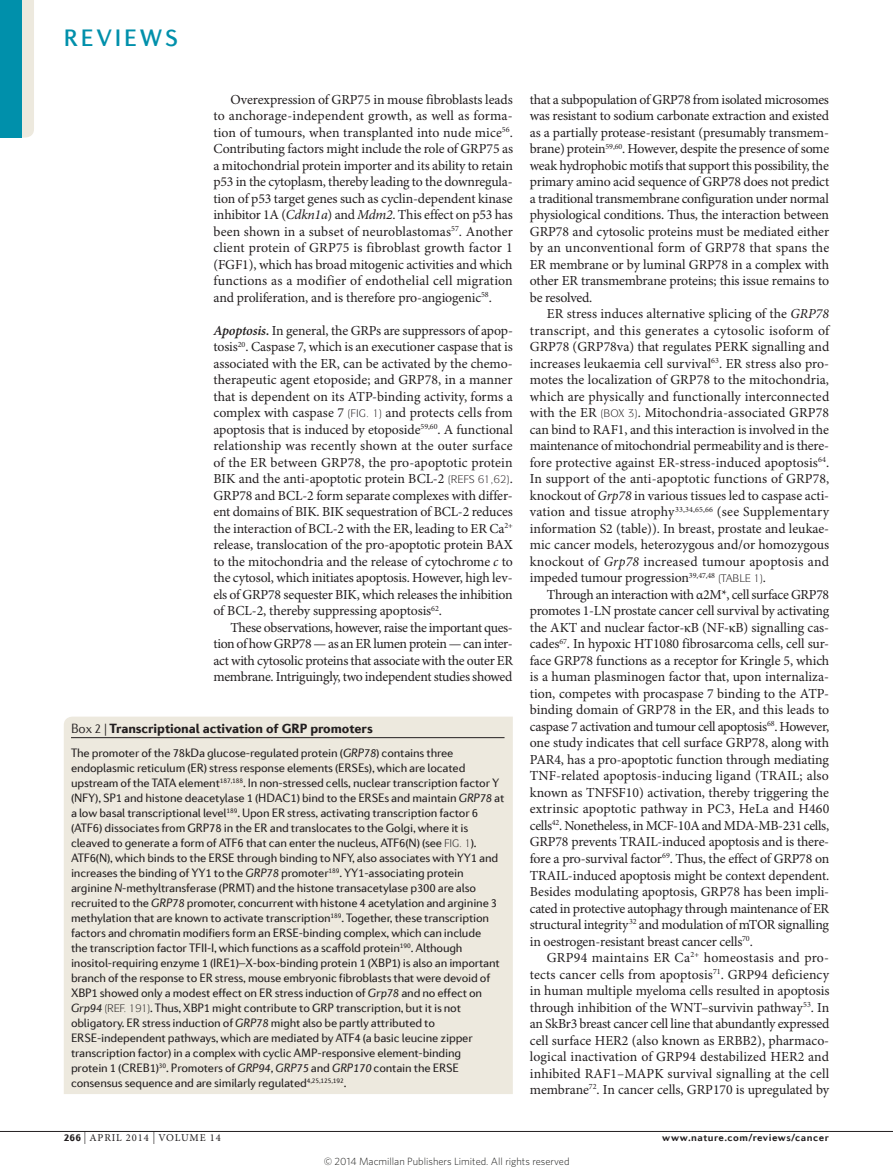
<style>
.page{position:relative;width:893px;height:1174px;background:#fff}
.page>*{position:absolute;margin:0;border:0;box-sizing:border-box;transform-origin:0 0}
.t1{font:500 24px "Diverda Sans Com";letter-spacing:.115em;color:#0090ab}
.bodyindent{font:13.8px/16.5px "Minion Pro";letter-spacing:-.01em;color:#231f20;text-align:justify}
.bodyfirst_inline{font:13.8px/16.5px "Minion Pro";letter-spacing:-.005em;color:#231f20;text-align:justify}
.boxtitle{font:900 13.5px "Diverda Sans Com";letter-spacing:-.005em;color:#231f20}
.boxbody1{font:12.3px/15px "Diverda Sans Com";letter-spacing:-.015em;color:#231f20}
.t2{font:300 10.5px "Whitney";color:#1d1d1b}
.t3{font:700 10.5px "Diverda Sans Com";letter-spacing:.045em;color:#231f20}
.t4{font:10.5px "Minion Pro";letter-spacing:.085em;color:#231f20}
.s1{font-style:italic}
.s2{font-weight:600;font-style:italic}
.s3{font-family:"Diverda Sans Com Light 2";font-weight:400}
.s4{font-family:"Diverda Sans Com";font-weight:900}
.s5{font-size:12px}
</style>
<div class="page">
<hr style="left:0;top:1131px;width:893px;height:1px;background:#231f20">
<div style="left:64px;top:716px;width:449px;height:378px;background:#ede9de"></div>
<hr style="left:71px;top:737px;width:434px;height:1px;background:#231f20">
<svg style="left:21px;top:0;width:13px;height:138px;background:#dae2da"></svg>
<div style="left:0;top:0;width:21px;height:138px;background:#0090ab"></div>
<svg style="left:445px;top:839px;width:23px;height:8px"></svg>
<svg style="left:105px;top:1004px;width:44px;height:9px"></svg>
<h1 class="t1" style="left:64px;top:24px;width:116px">REVIEWS</h1>
<p class="bodyindent" style="left:213px;top:92px;width:301px;text-indent:17px">Overexpression of GRP75 in mouse fibroblasts leads to anchorage-independent growth, as well as forma&shy;tion of tumours, when transplanted into nude mice<sup>56</sup>.<br>Contributing factors might include the role of GRP75 as a mitochondrial protein importer and its ability to retain p53 in the cytoplasm, thereby leading to the downregula&shy;tion of p53 target genes such as cyclin-dependent kinase inhibitor 1A (<span class="s1">Cdkn1a</span>) and <span class="s1">Mdm2</span>. This effect on p53 has been shown in a subset of neuroblastomas<sup>57</sup>. Another client protein of GRP75 is fibroblast growth factor 1 (FGF1), which has broad mitogenic activities and which functions as a modifier of endothelial cell migration and proliferation, and is therefore pro-angiogenic<sup>58</sup>.</p>
<p class="bodyfirst_inline" style="left:213px;top:323px;width:301px"><span class="s2">Apoptosis.</span> In general, the GRPs are suppressors of apop&shy;tosis<sup>20</sup>. Caspase 7, which is an executioner caspase that is associated with the ER, can be activated by the chemo&shy;therapeutic agent etoposide; and GRP78, in a manner that is dependent on its ATP-binding activity, forms a complex with caspase 7</p>
<p class="bodyfirst_inline" style="left:213px;top:405px;width:301px;text-indent:172px">and protects cells from apoptosis that is induced by etoposide<sup>59,60</sup>. A functional relationship was recently shown at the outer surface of the ER between GRP78, the pro-apoptotic protein BIK and the anti-apoptotic protein BCL‑2</p>
<p class="bodyfirst_inline" style="left:213px;top:471px;width:301px;text-indent:296px">.<br>GRP78 and BCL‑2 form separate complexes with differ&shy;ent domains of BIK. BIK sequestration of BCL‑2 reduces the interaction of BCL‑2 with the ER, leading to ER Ca<sup>2+ </sup>release, translocation of the pro-apoptotic protein BAX to the mitochondria and the release of cytochrome <span class="s1">c</span> to the cytosol, which initiates apoptosis. However, high lev&shy;els of GRP78 sequester BIK, which releases the inhibition of BCL‑2, thereby suppressing apoptosis<sup>62</sup>.</p>
<p class="bodyindent" style="left:213px;top:620px;width:301px;text-indent:17px">These observations, however, raise the important ques&shy;tion of how GRP78 — as an ER lumen protein — can inter&shy;act with cytosolic proteins that associate with the outer ER membrane. Intriguingly, two independent studies showed</p>
<p class="boxtitle" style="left:71px;top:720px;width:303px"><span class="s3">Box 2 |</span> Transcriptional activation of GRP promoters</p>
<p class="boxbody1" style="left:71px;top:745px;width:435px">The promoter of the 78kDa glucose-regulated protein (<span class="s1">GRP78</span>) contains three endoplasmic reticulum (ER) stress response elements (ERSEs), which are located upstream of the TATA element<sup>187,188</sup>. In non-stressed cells, nuclear transcription factor Y (NFY), SP1 and histone deacetylase 1 (HDAC1) bind to the ERSEs and maintain <span class="s1">GRP78</span> at a low basal transcriptional level<sup>189</sup>. Upon ER stress, activating transcription factor 6 (ATF6) dissociates from GRP78 in the ER and translocates to the Golgi, where it is cleaved to generate a form of ATF6 that can enter the nucleus, ATF6(N) (see</p>
<p class="boxbody1" style="left:71px;top:835px;width:430px;text-indent:400px">).<br>ATF6(N), which binds to the ERSE through binding to NFY, also associates with YY1 and increases the binding of YY1 to the <span class="s1">GRP78</span> promoter<sup>189</sup>. YY1-associating protein arginine <span class="s1">N</span>-methyltransferase (PRMT) and the histone transacetylase p300 are also recruited to the <span class="s1">GRP78</span> promoter, concurrent with histone 4 acetylation and arginine 3 methylation that are known to activate transcription<sup>189</sup>. Together, these transcription factors and chromatin modifiers form an ERSE-binding complex, which can include the transcription factor TFII‑I, which functions as a scaffold protein<sup>190</sup>. Although inositol-requiring enzyme 1 (IRE1)−X-box-binding protein 1 (XBP1) is also an important branch of the response to ER stress, mouse embryonic fibroblasts that were devoid of XBP1 showed only a modest effect on ER stress induction of <span class="s1">Grp78</span> and no effect on <span class="s1">Grp94</span></p>
<p class="boxbody1" style="left:71px;top:1000px;width:403px;text-indent:79px">. Thus, XBP1 might contribute to GRP transcription, but it is not obligatory. ER stress induction of <span class="s1">GRP78</span> might also be partly attributed to ERSE-independent pathways, which are mediated by ATF4 (a basic leucine zipper transcription factor) in a complex with cyclic AMP-responsive element-binding protein 1 (CREB1)<sup>30</sup>. Promoters of <span class="s1">GRP94, GRP75</span> and <span class="s1">GRP170</span> contain the ERSE consensus sequence and are similarly regulated<sup>4,25,125,192</sup>.</p>
<p class="bodyindent" style="left:530px;top:92px;width:301px">that a subpopulation of GRP78 from isolated microsomes was resistant to sodium carbonate extraction and existed as a partially protease-resistant (presumably transmem&shy;brane) protein<sup>59,60</sup>. However, despite the presence of some weak hydrophobic motifs that support this possibility, the primary amino acid sequence of GRP78 does not predict a traditional transmembrane configuration under normal physiological conditions. Thus, the interaction between GRP78 and cytosolic proteins must be mediated either by an unconventional form of GRP78 that spans the ER membrane or by luminal GRP78 in a complex with other ER transmembrane proteins; this issue remains to be resolved.</p>
<p class="bodyindent" style="left:530px;top:306px;width:301px;text-indent:17px">ER stress induces alternative splicing of the <span class="s1">GRP78 </span>transcript, and this generates a cytosolic isoform of GRP78 (GRP78va) that regulates PERK signalling and increases leukaemia cell survival<sup>63</sup>. ER stress also pro&shy;motes the localization of GRP78 to the mitochondria, which are physically and functionally interconnected with the ER</p>
<p class="bodyindent" style="left:530px;top:405px;width:301px;text-indent:98px">✓ . Mitochondria-associated GRP78 can bind to RAF1, and this interaction is involved in the maintenance of mitochondrial permeability and is there&shy;fore protective against ER‑stress-induced apoptosis<sup>64</sup>.<br>In support of the anti-apoptotic functions of GRP78, knockout of <span class="s1">Grp78</span> in various tissues led to caspase acti&shy;vation and tissue atrophy<sup>33,34,65,66</sup> (see Supplementary information S2 (table)). In breast, prostate and leukae&shy;mic cancer models, heterozygous and/or homozygous knockout of <span class="s1">Grp78</span> increased tumour apoptosis and impeded tumour progression<sup>39,47,48</sup></p>
<p class="bodyindent" style="left:763px;top:570px;width:5px">.</p>
<p class="bodyindent" style="left:530px;top:587px;width:301px;text-indent:17px">Through an interaction with α2M*, cell surface GRP78 promotes 1‑LN prostate cancer cell survival by activating the AKT and nuclear factor‑κB (NF‑κB) signalling cas&shy;cades<sup>67</sup>. In hypoxic HT1080 fibrosarcoma cells, cell sur&shy;face GRP78 functions as a receptor for Kringle 5, which is a human plasminogen factor that, upon internaliza&shy;tion, competes with procaspase 7 binding to the ATP&shy;binding domain of GRP78 in the ER, and this leads to caspase 7 activation and tumour cell apoptosis<sup>68</sup>. However, one study indicates that cell surface GRP78, along with PAR4, has a pro-apoptotic function through mediating TNF-related apoptosis-inducing ligand (TRAIL; also known as TNFSF10) activation, thereby triggering the extrinsic apoptotic pathway in PC3, HeLa and H460 cells<sup>42</sup>. Nonetheless, in MCF‑10A and MDA‑MB‑231 cells, GRP78 prevents TRAIL-induced apoptosis and is there&shy;fore a pro-survival factor<sup>69</sup>. Thus, the effect of GRP78 on TRAIL-induced apoptosis might be context dependent.<br>Besides modulating apoptosis, GRP78 has been impli&shy;cated in protective autophagy through maintenance of ER structural integrity<sup>32</sup> and modulation of mTOR signalling in oestrogen-resistant breast cancer cells<sup>70</sup>.</p>
<p class="bodyindent" style="left:530px;top:950px;width:301px;text-indent:17px">GRP94 maintains ER Ca<sup>2+</sup> homeostasis and pro&shy;tects cancer cells from apoptosis<sup>71</sup>. GRP94 deficiency in human multiple myeloma cells resulted in apoptosis through inhibition of the WNT–survivin pathway<sup>53</sup>. In an SkBr3 breast cancer cell line that abundantly expressed cell surface HER2 (also known as ERBB2), pharmaco&shy;logical inactivation of GRP94 destabilized HER2 and inhibited RAF1–MAPK survival signalling at the cell membrane<sup>72</sup>. In cancer cells, GRP170 is upregulated by</p>
<p class="t4" style="left:64px;top:1131px;width:158px"><span class="s4">266</span> <span class="s5">|</span> APRIL 2014 <span class="s5">|</span> VOLUME 14</p>
<p class="t3" style="left:662px;top:1130px;width:168px">www.nature.com/reviews/cancer</p>
<p class="t2" style="left:324px;top:1154px;width:247px">© 2014 Macmillan Publishers Limited. All rights reserved</p>
</div>
